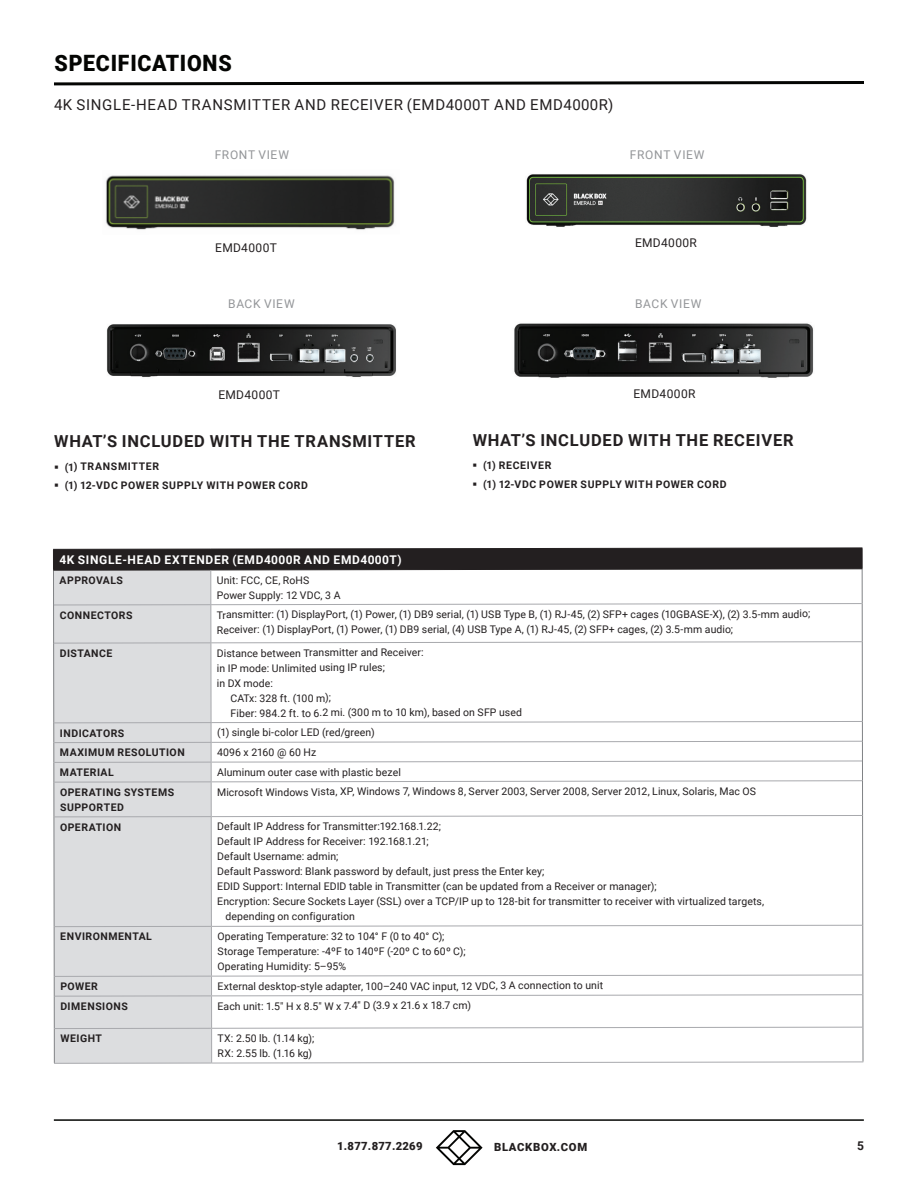
<style>
.page{position:relative;width:918px;height:1188px;background:#fff}
.page>*{position:absolute;margin:0;border:0;box-sizing:border-box;transform-origin:0 0}
.t1{font:900 22.5px "Roboto";letter-spacing:.035em;color:#040503;scale:.95 1}
.t2{font:700 16.5px "Roboto";letter-spacing:.04em;color:#231f20}
.t3{font:15px "Roboto";letter-spacing:.045em;color:#231f20}
.t4{font:700 12px "Roboto";letter-spacing:.055em;color:#fff}
.t5{font:12px "Roboto";letter-spacing:.055em;color:#939598}
.t6{font:12px "Roboto";letter-spacing:.025em;color:#231f20}
.t7{font:700 12px "Roboto";color:#231f20}
.t8{font:900 11.25px "Roboto";letter-spacing:.025em;color:#231f20}
.t9{font:900 11.25px "Roboto";letter-spacing:.05em;color:#231f20}
.t10{font:10.5px/15px "Roboto";letter-spacing:.005em;color:#231f20}
.t11{font:700 10.5px/15px "Roboto";letter-spacing:.045em;color:#231f20}
</style>
<div class="page">
<hr style="left:54px;top:1119px;width:810px;height:2px;background:#040503">
<svg style="left:436px;top:1130px;width:47px;height:35px"></svg>
<div style="left:53px;top:571px;width:159px;height:492px;background:#dcdddf"></div>
<hr style="left:53px;top:571px;width:1px;height:34px;background:#808285">
<hr style="left:862px;top:569px;width:1px;height:35px;background:#808285">
<hr style="left:53px;top:605px;width:1px;height:38px;background:#808285">
<hr style="left:862px;top:604px;width:1px;height:38px;background:#808285">
<hr style="left:53px;top:643px;width:1px;height:80px;background:#808285">
<hr style="left:862px;top:642px;width:1px;height:79px;background:#808285">
<svg style="left:53px;top:723px;width:1px;height:59px"></svg>
<hr style="left:53px;top:782px;width:1px;height:35px;background:#808285">
<hr style="left:862px;top:781px;width:1px;height:34px;background:#808285">
<hr style="left:54px;top:817px;width:1px;height:110px;background:#808285">
<hr style="left:862px;top:815px;width:1px;height:110px;background:#808285">
<hr style="left:54px;top:927px;width:1px;height:49px;background:#808285">
<hr style="left:862px;top:925px;width:1px;height:50px;background:#808285">
<svg style="left:54px;top:976px;width:1px;height:20px"></svg>
<hr style="left:54px;top:996px;width:1px;height:33px;background:#808285">
<hr style="left:863px;top:995px;width:1px;height:32px;background:#808285">
<hr style="left:54px;top:1029px;width:1px;height:34px;background:#808285">
<hr style="left:863px;top:1027px;width:1px;height:35px;background:#808285">
<hr style="left:54px;top:742px;width:157px;height:1px;background:#a8a9ad">
<hr style="left:54px;top:926px;width:157px;height:1px;background:#a8a9ad">
<hr style="left:54px;top:762px;width:157px;height:1px;background:#a8a9ad">
<hr style="left:55px;top:976px;width:157px;height:1px;background:#a8a9ad">
<svg style="left:211px;top:924px;width:652px;height:3px"></svg>
<hr style="left:54px;top:604px;width:157px;height:1px;background:#a8a9ad">
<hr style="left:55px;top:1028px;width:157px;height:1px;background:#a8a9ad">
<hr style="left:54px;top:642px;width:157px;height:1px;background:#a8a9ad">
<hr style="left:54px;top:722px;width:157px;height:1px;background:#a8a9ad">
<hr style="left:54px;top:781px;width:157px;height:2px;background:#a8a9ad">
<hr style="left:54px;top:816px;width:157px;height:1px;background:#a8a9ad">
<hr style="left:55px;top:996px;width:157px;height:1px;background:#a8a9ad">
<svg style="left:210px;top:603px;width:653px;height:2px"></svg>
<svg style="left:211px;top:1026px;width:652px;height:3px"></svg>
<svg style="left:210px;top:641px;width:653px;height:3px"></svg>
<svg style="left:210px;top:815px;width:653px;height:2px"></svg>
<hr style="left:54px;top:1063px;width:158px;height:1px;background:#a8a9ad">
<svg style="left:211px;top:1061px;width:653px;height:3px"></svg>
<hr style="left:210px;top:570px;width:1px;height:34px;background:#a8a9ad">
<hr style="left:210px;top:605px;width:1px;height:37px;background:#a8a9ad">
<hr style="left:211px;top:643px;width:1px;height:79px;background:#a8a9ad">
<svg style="left:210px;top:721px;width:653px;height:62px"></svg>
<hr style="left:211px;top:782px;width:1px;height:34px;background:#a8a9ad">
<hr style="left:211px;top:817px;width:1px;height:109px;background:#a8a9ad">
<hr style="left:211px;top:927px;width:1px;height:49px;background:#a8a9ad">
<svg style="left:211px;top:974px;width:652px;height:23px"></svg>
<hr style="left:211px;top:996px;width:1px;height:32px;background:#a8a9ad">
<hr style="left:211px;top:1029px;width:1px;height:34px;background:#a8a9ad">
<svg style="left:53px;top:547px;width:810px;height:24px;background:#363233"></svg>
<svg style="left:54px;top:81px;width:810px;height:5px"></svg>
<img style="left:107px;top:324px;width:289px;height:54px">
<img style="left:105px;top:175px;width:290px;height:55px">
<img style="left:514px;top:323px;width:300px;height:55px">
<img style="left:526px;top:174px;width:281px;height:53px">
<h1 class="t1" style="left:54px;top:47px;width:188px">SPECIFICATIONS</h1>
<h3 class="t3" style="left:54px;top:94px;width:561px">4K SINGLE-HEAD TRANSMITTER AND RECEIVER (EMD4000T AND EMD4000R)</h3>
<p class="t5" style="left:215px;top:146px;width:76px">FRONT VIEW</p>
<p class="t5" style="left:630px;top:147px;width:76px">FRONT VIEW</p>
<p class="t6" style="left:215px;top:239px;width:63px">EMD4000T</p>
<p class="t5" style="left:228px;top:296px;width:68px">BACK VIEW</p>
<p class="t6" style="left:635px;top:234px;width:63px">EMD4000R</p>
<p class="t5" style="left:635px;top:296px;width:68px">BACK VIEW</p>
<p class="t6" style="left:218px;top:386px;width:63px">EMD4000T</p>
<p class="t6" style="left:634px;top:385px;width:63px">EMD4000R</p>
<h2 class="t2" style="left:54px;top:430px;width:363px">WHAT’S INCLUDED WITH THE TRANSMITTER</h2>
<p class="t11" style="left:54px;top:459px;width:107px">▪ (1) TRANSMITTER</p>
<p class="t11" style="left:54px;top:478px;width:256px">▪ (1) 12-VDC POWER SUPPLY WITH POWER CORD</p>
<h2 class="t2" style="left:473px;top:429px;width:323px">WHAT’S INCLUDED WITH THE RECEIVER</h2>
<p class="t11" style="left:472px;top:458px;width:81px">▪ (1) RECEIVER</p>
<p class="t11" style="left:472px;top:477px;width:256px">▪ (1) 12-VDC POWER SUPPLY WITH POWER CORD</p>
<p class="t4" style="left:59px;top:551px;width:344px">4K SINGLE-HEAD EXTENDER (EMD4000R AND EMD4000T)</p>
<p class="t11" style="left:60px;top:572px;width:65px">APPROVALS</p>
<p class="t10" style="left:217px;top:572px;width:125px">Unit: FCC, CE, RoHS<br>Power Supply: 12 VDC, 3 A</p>
<p class="t11" style="left:60px;top:607px;width:74px">CONNECTORS</p>
<p class="t10" style="left:217px;top:606px;width:595px">Transmitter: (1) DisplayPort, (1) Power, (1) DB9 serial, (1) USB Type B, (1) RJ-45, (2) SFP+ cages (10GBASE-X), (2) 3.5-mm audio;<br>Receiver: (1) DisplayPort, (1) Power, (1) DB9 serial, (4) USB Type A, (1) RJ-45, (2) SFP+ cages, (2) 3.5-mm audio;</p>
<p class="t11" style="left:60px;top:645px;width:54px">DISTANCE</p>
<p class="t10" style="left:217px;top:645px;width:208px">Distance between Transmitter and Receiver:</p>
<p class="t10" style="left:217px;top:660px;width:170px">in IP mode: Unlimited using IP rules;</p>
<p class="t10" style="left:217px;top:675px;width:58px">in DX mode:</p>
<p class="t10" style="left:230px;top:690px;width:102px">CATx: 328 ft. (100 m);</p>
<p class="t10" style="left:231px;top:705px;width:293px">Fiber: 984.2 ft. to 6.2 mi. (300 m to 10 km), based on SFP used</p>
<p class="t11" style="left:60px;top:725px;width:66px">INDICATORS</p>
<p class="t10" style="left:217px;top:725px;width:159px">(1) single bi-color LED (red/green)</p>
<p class="t11" style="left:60px;top:745px;width:126px">MAXIMUM RESOLUTION</p>
<p class="t10" style="left:217px;top:744px;width:101px">4096 x 2160 @ 60 Hz</p>
<p class="t11" style="left:60px;top:765px;width:55px">MATERIAL</p>
<p class="t10" style="left:217px;top:764px;width:185px">Aluminum outer case with plastic bezel</p>
<p class="t11" style="left:60px;top:784px;width:116px">OPERATING SYSTEMS<br>SUPPORTED</p>
<p class="t10" style="left:217px;top:784px;width:540px">Microsoft Windows Vista, XP, Windows 7, Windows 8, Server 2003, Server 2008, Server 2012, Linux, Solaris, Mac OS</p>
<p class="t11" style="left:60px;top:819px;width:63px">OPERATION</p>
<p class="t10" style="left:217px;top:819px;width:225px">Default IP Address for Transmitter:192.168.1.22;</p>
<p class="t10" style="left:217px;top:834px;width:213px">Default IP Address for Receiver: 192.168.1.21;</p>
<p class="t10" style="left:217px;top:849px;width:123px">Default Username: admin;</p>
<p class="t10" style="left:217px;top:864px;width:329px">Default Password: Blank password by default, just press the Enter key;</p>
<p class="t10" style="left:217px;top:878px;width:441px">EDID Support: Internal EDID table in Transmitter (can be updated from a Receiver or manager);</p>
<p class="t10" style="left:217px;top:893px;width:548px">Encryption: Secure Sockets Layer (SSL) over a TCP/IP up to 128-bit for transmitter to receiver with virtualized targets,</p>
<p class="t10" style="left:225px;top:909px;width:131px">depending on configuration</p>
<p class="t11" style="left:60px;top:929px;width:93px">ENVIRONMENTAL</p>
<p class="t10" style="left:217px;top:928px;width:250px">Operating Temperature: 32 to 104° F (0 to 40° C);<br>Storage Temperature: -4ºF to 140ºF (-20º C to 60º C);<br>Operating Humidity: 5–95%</p>
<p class="t11" style="left:60px;top:979px;width:39px">POWER</p>
<p class="t10" style="left:217px;top:978px;width:387px">External desktop-style adapter, 100–240 VAC input, 12 VDC, 3 A connection to unit</p>
<p class="t11" style="left:60px;top:998px;width:69px">DIMENSIONS</p>
<p class="t10" style="left:218px;top:998px;width:255px">Each unit: 1.5" H x 8.5" W x 7.4" D (3.9 x 21.6 x 18.7 cm)</p>
<p class="t11" style="left:60px;top:1031px;width:43px">WEIGHT</p>
<p class="t10" style="left:218px;top:1030px;width:98px">TX: 2.50 lb. (1.14 kg);<br>RX: 2.55 lb. (1.16 kg)</p>
<p class="t8" style="left:337px;top:1138px;width:87px">1.877.877.2269</p>
<p class="t9" style="left:494px;top:1139px;width:95px">BLACKBOX.COM</p>
<p class="t7" style="left:857px;top:1137px;width:8px">5</p>
</div>
